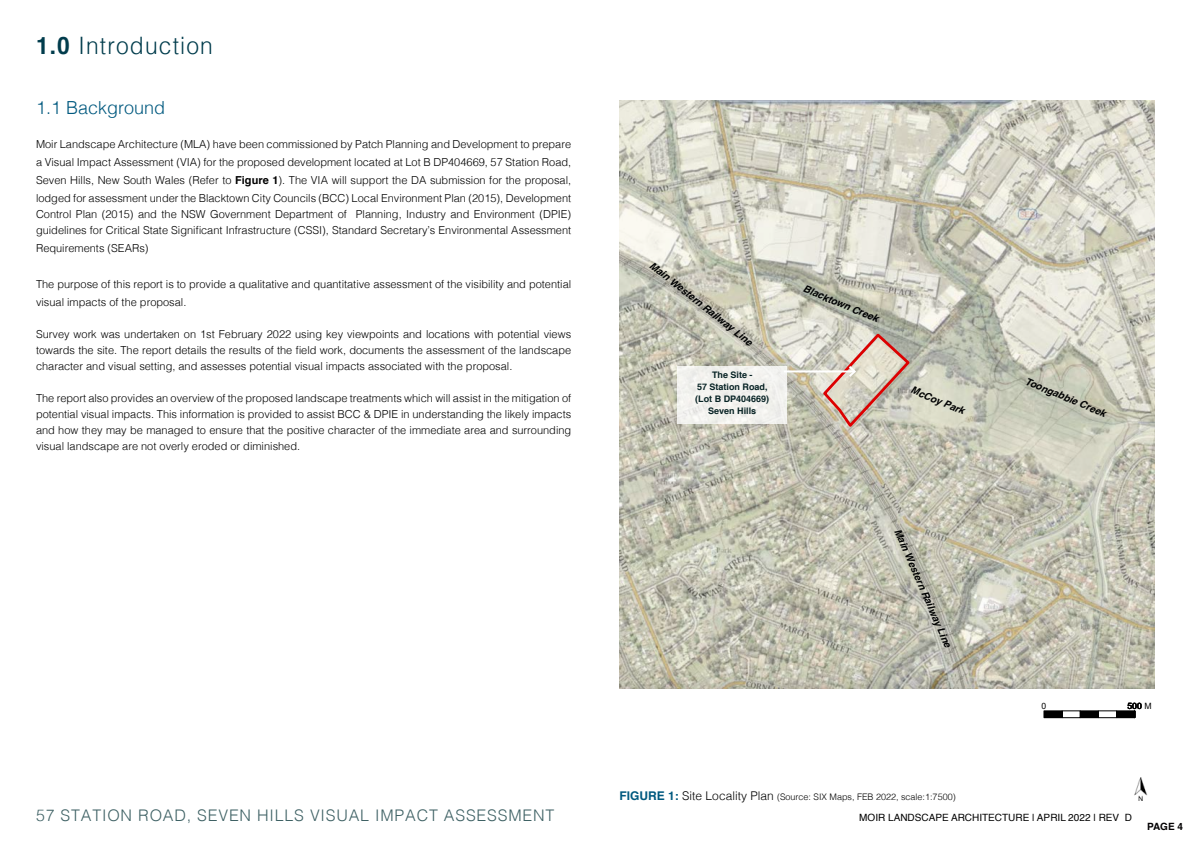
<style>
.page{position:relative;width:1191px;height:842px;background:#fff}
.page>*{position:absolute;margin:0;border:0;box-sizing:border-box;transform-origin:0 0}
.t1{font:300 24px "Helvetica";letter-spacing:.05em;color:#013c4c;scale:.95 1}
.t2{font:300 18px "Helvetica";color:#00597f}
.t3{font:300 16px "Helvetica";letter-spacing:.05em;color:#002f33}
.t4{font:300 11px/16px "Helvetica";color:#000101;text-align:justify}
.t5{font:italic 700 10px "Helvetica";color:#000101}
.t6{font:10px "Helvetica";color:#000101}
.t7{font:700 10px "Helvetica";color:#050304}
.t8{font:300 9px "Helvetica";color:#000}
.t9{font:700 9px/12px "Helvetica";color:#062224;text-align:center}
.t10{font:8.7px "Arial";color:#000}
.s1{font-weight:700}
.s2{color:#000}
.s3{font-weight:700;font-size:12px;color:#00597f}
.s4{font-size:12px}
</style>
<div class="page">
<img style="left:620px;top:101px;width:535px;height:588px">
<div style="left:1044px;top:711px;width:18px;height:7px;background:#000"></div>
<div style="left:1062px;top:711px;width:18px;height:7px;border:1px solid #000"></div>
<div style="left:1080px;top:711px;width:18px;height:7px;background:#000"></div>
<div style="left:1098px;top:711px;width:18px;height:7px;border:1px solid #000"></div>
<div style="left:1116px;top:711px;width:18px;height:7px;background:#000"></div>
<hr style="left:783px;top:370px;width:71px;height:2px;background:#fff">
<svg style="left:821px;top:331px;width:91px;height:99px;background:#cebdb0"></svg>
<div style="left:677px;top:366px;width:110px;height:58px;background:#f2f2ee"></div>
<img style="left:1134px;top:777px;width:14px;height:23px">
<h1 class="t1" style="left:36px;top:25px;width:188px"><span class="s1">1.0</span> Introduction</h1>
<h2 class="t2" style="left:36px;top:92px;width:131px">1.1 Background</h2>
<p class="t4" style="left:36px;top:134px;width:537px;line-height:18px">Moir Landscape Architecture (MLA) have been commissioned by Patch Planning and Development to prepare a Visual Impact Assessment (VIA) for the proposed development located at <span class="s2">Lot B DP404669,</span> 57 Station Road, Seven Hills, New South Wales (Refer to <span class="s1">Figure 1</span>). The VIA will support the DA submission for the proposal, lodged for assessment under the Blacktown City Councils (BCC) Local Environment Plan (2015), Development</p>
<p class="t4" style="left:36px;top:205px;width:537px">Control Plan (2015) and the NSW Government Department of Planning, Industry and Environment (DPIE) guidelines for Critical State Significant Infrastructure (CSSI), Standard Secretary’s Environmental Assessment</p>
<p class="t4" style="left:36px;top:239px;width:114px">Requirements (SEARs)</p>
<p class="t4" style="left:36px;top:274px;width:537px;line-height:18px">The purpose of this report is to provide a qualitative and quantitative assessment of the visibility and potential visual impacts of the proposal.</p>
<p class="t4" style="left:36px;top:325px;width:537px">Survey work was undertaken on 1st February 2022 using key viewpoints and locations with potential views towards the site. The report details the results of the field work, documents the assessment of the landscape character and visual setting, and assesses potential visual impacts associated with the proposal.</p>
<p class="t4" style="left:36px;top:389px;width:537px">The report also provides an overview of the proposed landscape treatments which will assist in the mitigation of potential visual impacts. This information is provided to assist BCC &amp; DPIE in understanding the likely impacts and how they may be managed to ensure that the positive character of the immediate area and surrounding visual landscape are not overly eroded or diminished.</p>
<p class="t5" style="left:656px;top:258px;width:130px;rotate:38deg">Main Western Railway Line</p>
<p class="t9" style="left:695px;top:369px;width:76px">The Site -<br>57 Station Road, (Lot B DP404669)<br>Seven Hills</p>
<p class="t5" style="left:806px;top:281px;width:82px;rotate:22deg">Blacktown Creek</p>
<p class="t5" style="left:914px;top:382px;width:59px;rotate:22deg">McCoy Park</p>
<p class="t5" style="left:904px;top:526px;width:130px;rotate:66deg">Main Western Railway Line</p>
<p class="t8" style="left:619px;top:789px;width:337px"><span class="s3">FIGURE 1:</span> <span class="s4">Site Locality Plan</span> (Source: SIX Maps, FEB 2022, scale:1:7500)</p>
<p class="t5" style="left:1028px;top:373px;width:88px;rotate:22deg">Toongabbie Creek</p>
<p class="t10" style="left:1041px;top:700px;width:6px">0</p>
<p class="t10" style="left:1127px;top:700px;width:26px">500 M</p>
<h3 class="t3" style="left:36px;top:802px;width:520px">57 STATION ROAD, SEVEN HILLS VISUAL IMPACT ASSESSMENT</h3>
<p class="t6" style="left:859px;top:810px;width:274px">MOIR LANDSCAPE ARCHITECTURE | APRIL 2022 | REV D</p>
<p class="t7" style="left:1147px;top:819px;width:37px">PAGE 4</p>
</div>
